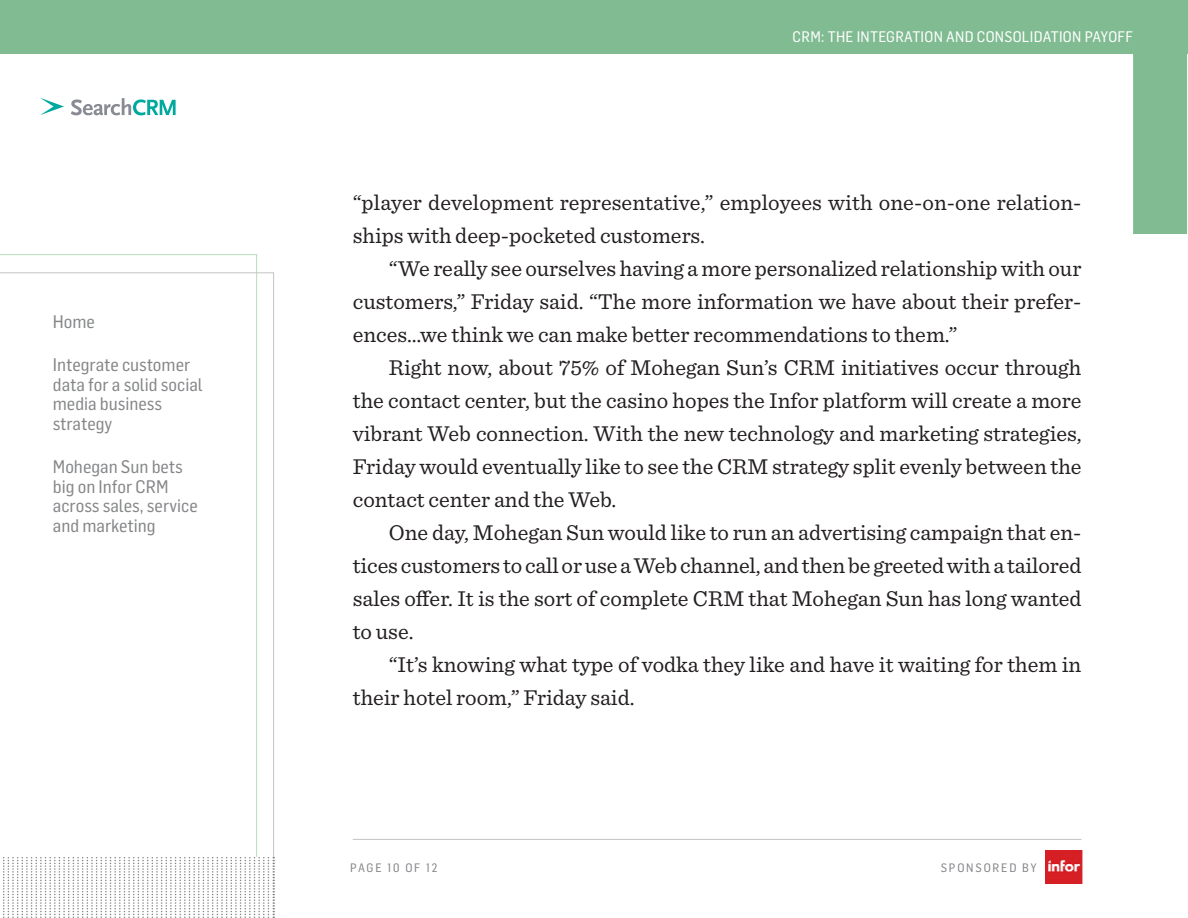
<style>
.page{position:relative;width:1188px;height:918px;background:#fff}
.page>*{position:absolute;margin:0;border:0;box-sizing:border-box;transform-origin:0 0}
.body_copy{font:22.5px/33px "Sentinel";color:#231f20;text-align:justify}
.t1{font:17.85px/19.5px "Flama Semicondensed Basic";color:#858688}
.t2{font:15px "Flama Semicondensed Basic";letter-spacing:.02em;color:#fff}
.t3{font:12px "Flama Semicondensed Basic";letter-spacing:.15em;color:#858688}
</style>
<div class="page">
<svg style="left:0;top:272px;width:274px;height:585px"></svg>
<hr style="left:353px;top:839px;width:728px;height:1px;background:#c3c4c6">
<img style="left:1046px;top:851px;width:37px;height:33px">
<div style="left:1133px;top:0;width:54px;height:234px;background:#80bb92"></div>
<div style="left:0;top:0;width:1188px;height:54px;background:#80bb92"></div>
<svg style="left:3px;top:857px;width:271px;height:61px"></svg>
<svg style="left:40px;top:98px;width:24px;height:17px"></svg>
<svg style="left:71px;top:98px;width:105px;height:17px"></svg>
<p class="t1" style="left:53px;top:311px;width:44px">Home</p>
<p class="t1" style="left:53px;top:354px;width:152px">Integrate customer data for a solid social media business strategy</p>
<p class="t1" style="left:53px;top:456px;width:146px">Mohegan Sun bets big on Infor CRM across sales, service and marketing</p>
<p class="t2" style="left:793px;top:27px;width:342px">CRM: THE INTEGRATION AND CONSOLIDATION PAYOFF</p>
<p class="body_copy" style="left:353px;top:185px;width:730px">“player development representative,” employees with one-on-one relation&shy;ships with deep-pocketed customers.</p>
<p class="body_copy" style="left:353px;top:251px;width:730px;text-indent:36px">“We really see ourselves having a more personalized relationship with our customers,” Friday said. “The more information we have about their prefer&shy;ences…we think we can make better recommendations to them.”</p>
<p class="body_copy" style="left:353px;top:350px;width:730px;text-indent:36px">Right now, about 75% of Mohegan Sun’s CRM initiatives occur through the contact center, but the casino hopes the Infor platform will create a more vibrant Web connection. With the new technology and marketing strategies, Friday would eventually like to see the CRM strategy split evenly between the contact center and the Web.</p>
<p class="body_copy" style="left:353px;top:515px;width:730px;text-indent:36px">One day, Mohegan Sun would like to run an advertising campaign that en&shy;tices customers to call or use a Web channel, and then be greeted with a tailored sales offer. It is the sort of complete CRM that Mohegan Sun has long wanted to use.</p>
<p class="body_copy" style="left:353px;top:647px;width:730px;text-indent:36px">“It’s knowing what type of vodka they like and have it waiting for them in their hotel room,” Friday said.</p>
<p class="t3" style="left:350px;top:860px;width:89px">PAGE 10 OF 12</p>
<p class="t3" style="left:941px;top:860px;width:98px">SPONSORED BY</p>
</div>
